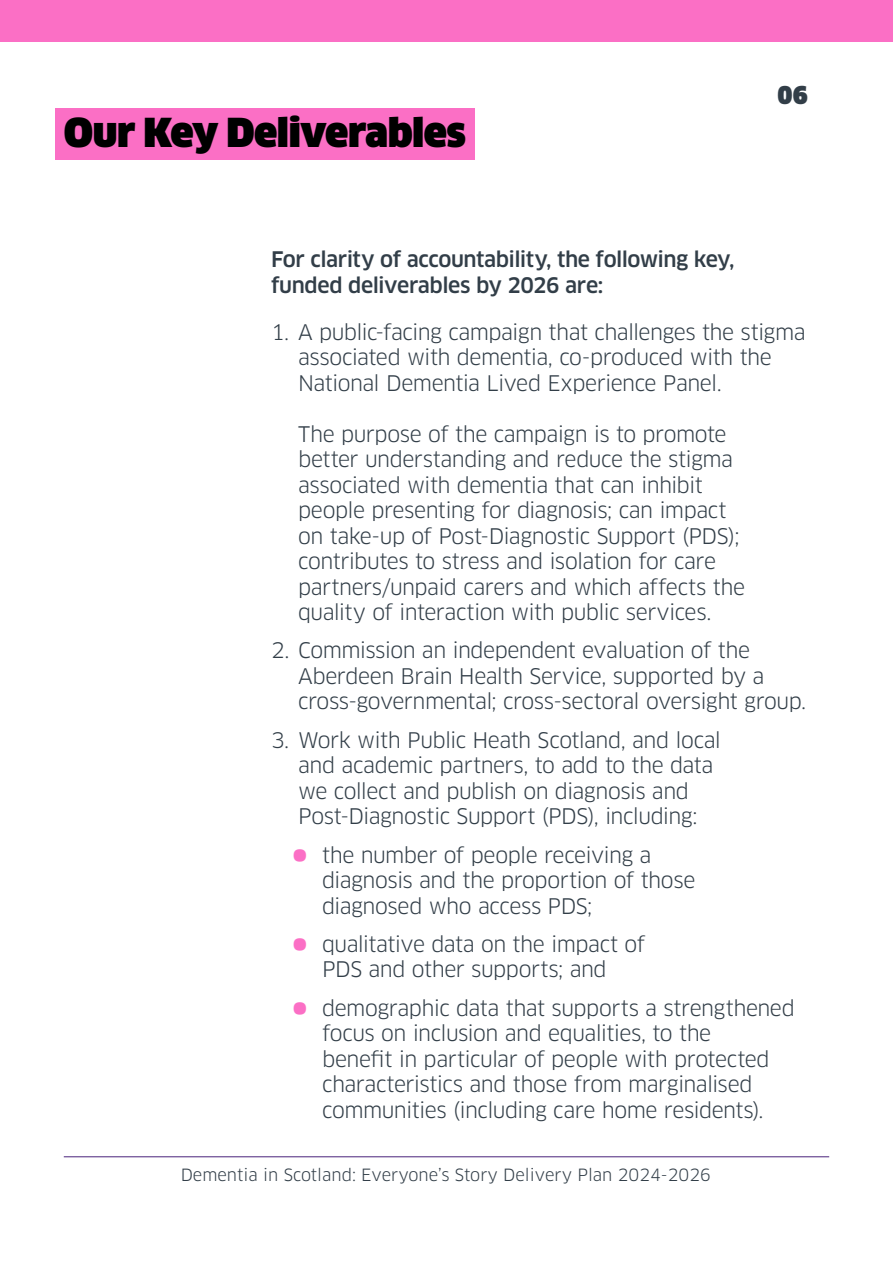
<style>
.page{position:relative;width:893px;height:1263px;background:#fff}
.page>*{position:absolute;margin:0;border:0;box-sizing:border-box;transform-origin:0 0}
.t1{font:900 39px "Clan OT";letter-spacing:-.015em;color:#000}
.t2{font:900 24px "Clan OT";color:#323e48}
.t3{font:21px/25.5px "Clan OT";letter-spacing:-.025em;color:#323e48}
.t4{font:500 21px/25.5px "Clan OT";letter-spacing:-.025em;color:#323e48}
.t5{font:16.5px "Clan OT";color:#323e48}
.s1{font-weight:900;font-size:36px;color:#fb6fc5}
</style>
<div class="page">
<hr style="left:64px;top:1156px;width:765px;height:1px;background:#4a237b">
<div style="left:0;top:0;width:893px;height:42px;background:#fb6fc5"></div>
<div style="left:55px;top:108px;width:420px;height:51px;background:#fb6fc5"></div>
<h1 class="t1" style="left:64px;top:110px;width:404px">Our Key Deliverables</h1>
<p class="t2" style="left:778px;top:81px;width:32px">06</p>
<p class="t4" style="left:271px;top:247px;width:465px">For clarity of accountability, the following key, funded deliverables by 2026 are:</p>
<p class="t3" style="left:298px;top:319px;width:509px;text-indent:-27px">1. A public-facing campaign that challenges the stigma associated with dementia, co-produced with the<br>National Dementia Lived Experience Panel.</p>
<p class="t3" style="left:298px;top:421px;width:448px">The purpose of the campaign is to promote better understanding and reduce the stigma associated with dementia that can inhibit people presenting for diagnosis; can impact on take-up of Post-Diagnostic Support (PDS); contributes to stress and isolation for care partners/unpaid carers and which affects the quality of interaction with public services.</p>
<p class="t3" style="left:298px;top:638px;width:510px;text-indent:-27px">2. Commission an independent evaluation of the<br>Aberdeen Brain Health Service, supported by a cross-governmental; cross-sectoral oversight group.</p>
<p class="t3" style="left:298px;top:727px;width:425px;text-indent:-27px">3. Work with Public Heath Scotland, and local and academic partners, to add to the data we collect and publish on diagnosis and Post-Diagnostic Support (PDS), including:</p>
<p class="t3" style="left:322px;top:842px;width:375px;text-indent:-30px"><span class="s1">•</span> the number of people receiving a diagnosis and the proportion of those diagnosed who access PDS;</p>
<p class="t3" style="left:292px;top:931px;width:354px;text-align:center"><span class="s1">•</span> qualitative data on the impact of<br>PDS and other supports; and</p>
<p class="t3" style="left:322px;top:995px;width:474px;text-indent:-30px"><span class="s1">•</span> demographic data that supports a strengthened focus on inclusion and equalities, to the<br>benefit in particular of people with protected characteristics and those from marginalised communities (including care home residents).</p>
<p class="t5" style="left:181px;top:1165px;width:532px">Dementia in Scotland: Everyone’s Story Delivery Plan 2024-2026</p>
</div>
